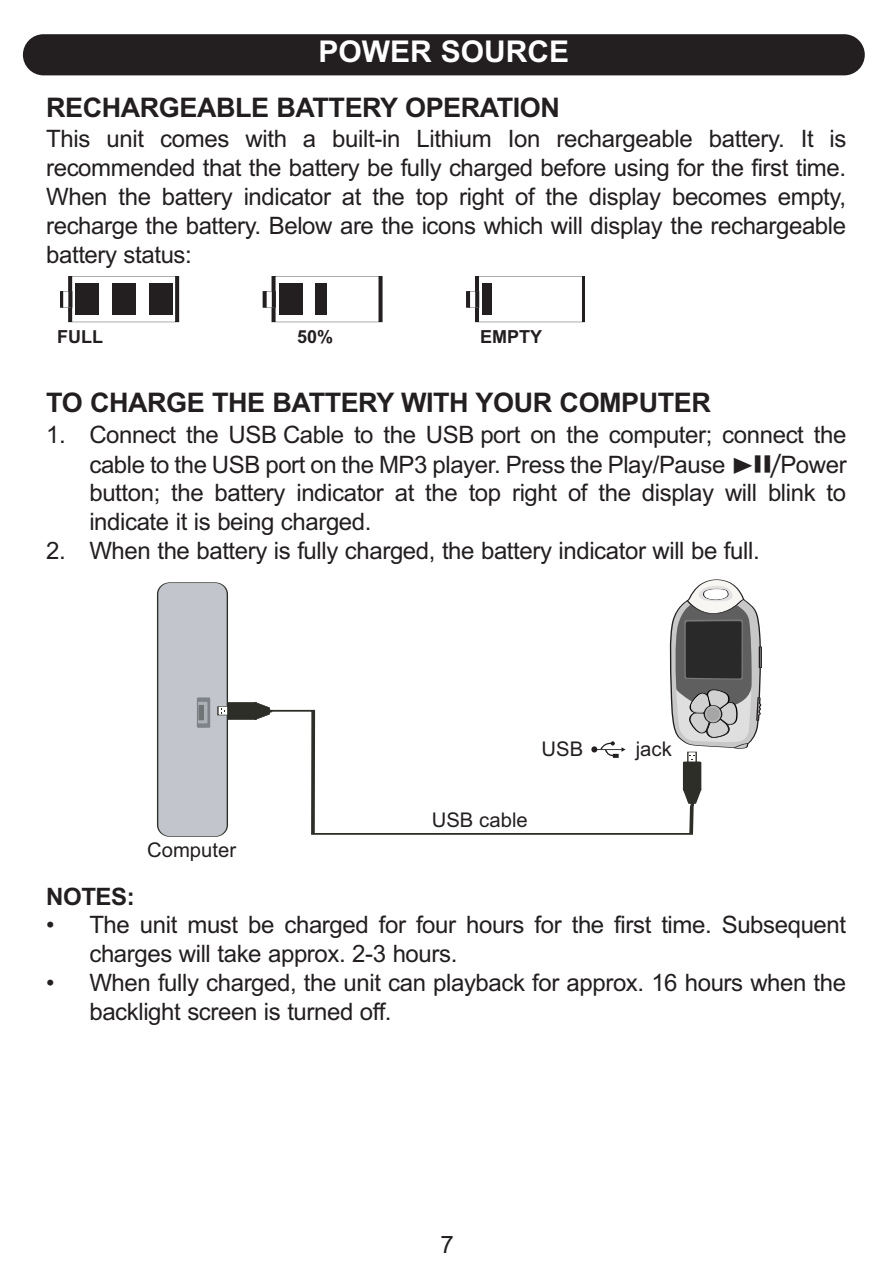
<style>
.page{position:relative;width:893px;height:1276px;background:#fff}
.page>*{position:absolute;margin:0;border:0;box-sizing:border-box;transform-origin:0 0}
.t1{font:700 30px "Arial";color:#fff}
.t2{font:700 27px "Arial";letter-spacing:-.015em;color:#231f20}
.t3{font:24px/28.8px "Arial";letter-spacing:-.015em;color:#231f20}
.t4{font:700 24px "Arial";letter-spacing:-.015em;color:#231f20}
.t5{font:20.4px "Arial";color:#231f20}
.t6{font:700 18px "Arial";color:#231f20}
.s1{font-family:"Treasure Chest"}
</style>
<div class="page">
<div style="left:23px;top:34px;width:842px;height:41px;background:#231f20;border-radius:21px"></div>
<div style="left:158px;top:583px;width:69px;height:253px;background:#c2c6cc;border-radius:12px"></div>
<div style="left:157px;top:582px;width:71px;height:254px;border:1px solid #2e2e28;border-radius:12px"></div>
<svg style="left:197px;top:697px;width:13px;height:31px"></svg>
<div style="left:198px;top:702px;width:9px;height:21px;background:#acb1b7"></div>
<div style="left:198px;top:705px;width:6px;height:15px;background:#707476"></div>
<svg style="left:254px;top:702px;width:16px;height:18px"></svg>
<svg style="left:220px;top:708px;width:8px;height:5px"></svg>
<svg style="left:221px;top:708px;width:5px;height:5px"></svg>
<div style="left:228px;top:702px;width:28px;height:17px;background:#2e2e28"></div>
<div style="left:228px;top:702px;width:29px;height:17px;border:1px solid #2e2e28"></div>
<svg style="left:267px;top:709px;width:429px;height:126px"></svg>
<svg style="left:683px;top:790px;width:18px;height:16px"></svg>
<svg style="left:690px;top:754px;width:4px;height:7px"></svg>
<svg style="left:690px;top:755px;width:5px;height:4px"></svg>
<div style="left:684px;top:762px;width:17px;height:28px;background:#2e2e28"></div>
<div style="left:683px;top:761px;width:18px;height:29px;border:1px solid #2e2e28"></div>
<svg style="left:669px;top:579px;width:92px;height:169px"></svg>
<svg style="left:704px;top:705px;width:18px;height:18px"></svg>
<div style="left:704px;top:705px;width:18px;height:18px;border:1px solid #231f20;border-radius:50%"></div>
<div style="left:707px;top:708px;width:12px;height:12px;background:#a6a6a6;border-radius:50%"></div>
<svg style="left:591px;top:741px;width:34px;height:17px"></svg>
<div style="left:70px;top:276px;width:108px;height:46px;border:1px solid #231f20"></div>
<div style="left:76px;top:283px;width:23px;height:32px;background:#231f20"></div>
<div style="left:112px;top:283px;width:24px;height:32px;background:#231f20"></div>
<div style="left:149px;top:283px;width:24px;height:32px;background:#231f20"></div>
<svg style="left:63px;top:293px;width:6px;height:13px"></svg>
<div style="left:61px;top:291px;width:10px;height:17px;border:1px solid #231f20"></div>
<div style="left:273px;top:276px;width:108px;height:46px;border:1px solid #231f20"></div>
<div style="left:279px;top:283px;width:23px;height:32px;background:#231f20"></div>
<div style="left:316px;top:283px;width:11px;height:32px;background:#231f20"></div>
<svg style="left:266px;top:293px;width:6px;height:13px"></svg>
<div style="left:264px;top:291px;width:10px;height:17px;border:1px solid #231f20"></div>
<div style="left:476px;top:276px;width:109px;height:46px;border:1px solid #231f20"></div>
<div style="left:482px;top:283px;width:10px;height:32px;background:#231f20"></div>
<svg style="left:469px;top:293px;width:7px;height:13px"></svg>
<div style="left:467px;top:291px;width:11px;height:17px;border:1px solid #231f20"></div>
<p class="t1" style="left:318px;top:34px;width:252px">POWER SOURCE</p>
<p class="t2" style="left:46px;top:92px;width:515px">RECHARGEABLE BATTERY OPERATION</p>
<p class="t3" style="left:46px;top:125px;width:802px;text-align:justify">This unit comes with a built-in Lithium Ion rechargeable battery. It is recommended that the battery be fully charged before using for the first time.<br>When the battery indicator at the top right of the display becomes empty, recharge the battery. Below are the icons which will display the rechargeable battery status:</p>
<p class="t6" style="left:57px;top:327px;width:47px">FULL</p>
<p class="t6" style="left:297px;top:327px;width:38px">50%</p>
<p class="t6" style="left:480px;top:327px;width:64px">EMPTY</p>
<p class="t2" style="left:46px;top:387px;width:666px">TO CHARGE THE BATTERY WITH YOUR COMPUTER</p>
<p class="t3" style="left:46px;top:419px;width:802px;line-height:30.6px;text-align:right">1. Connect the USB Cable to the USB port on the computer; connect the cable to the USB port on the MP3 player. Press the Play/Pause <span class="s1">®p/</span>Power</p>
<p class="t3" style="left:89px;top:478px;width:758px">button; the battery indicator at the top right of the display will blink to indicate it is being charged.</p>
<p class="t3" style="left:46px;top:536px;width:715px">2. When the battery is fully charged, the battery indicator will be full.</p>
<p class="t5" style="left:147px;top:836px;width:91px">Computer</p>
<p class="t5" style="left:541px;top:735px;width:43px">USB</p>
<p class="t5" style="left:636px;top:735px;width:38px">jack</p>
<p class="t5" style="left:432px;top:806px;width:98px">USB cable</p>
<p class="t4" style="left:46px;top:882px;width:90px">NOTES:</p>
<p class="t3" style="left:89px;top:910px;width:758px;text-indent:-43px">• The unit must be charged for four hours for the first time. Subsequent charges will take approx. 2-3 hours.</p>
<p class="t3" style="left:89px;top:968px;width:758px;text-indent:-43px">• When fully charged, the unit can playback for approx. 16 hours when the backlight screen is turned off.</p>
<p class="t3" style="left:440px;top:1230px;width:15px">7</p>
</div>
